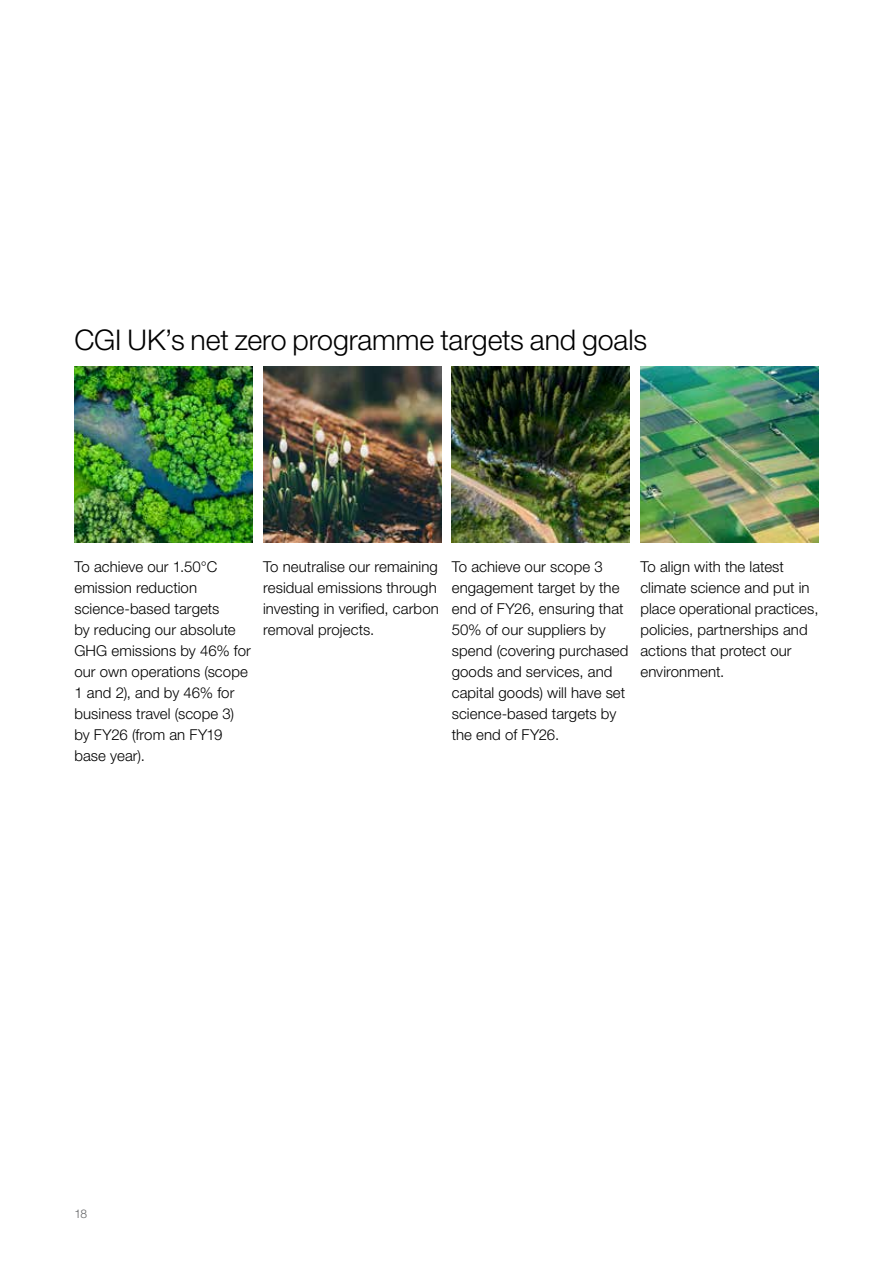
<style>
.page{position:relative;width:893px;height:1263px;background:#fff}
.page>*{position:absolute;margin:0;border:0;box-sizing:border-box;transform-origin:0 0}
.t1{font:300 28.5px "Helvetica Neue LT Pro";letter-spacing:-.005em;color:#000}
.t2{font:300 15px/21px "Helvetica Neue LT Pro";letter-spacing:.005em;color:#000}
.t3{font:300 12px "Helvetica Neue LT Pro";color:#636466}
</style>
<div class="page">
<img style="left:74px;top:367px;width:179px;height:175px">
<img style="left:263px;top:367px;width:178px;height:175px">
<img style="left:452px;top:367px;width:178px;height:175px">
<img style="left:640px;top:367px;width:179px;height:175px">
<h1 class="t1" style="left:74px;top:322px;width:574px">CGI UK’s net zero programme targets and goals</h1>
<p class="t2" style="left:74px;top:556px;width:178px">To achieve our 1.50°C emission reduction science-based targets<br>by reducing our absolute<br>GHG emissions by 46% for our own operations (scope<br>1 and 2), and by 46% for business travel (scope 3) by FY26 (from an FY19 base year).</p>
<p class="t2" style="left:263px;top:556px;width:177px">To neutralise our remaining residual emissions through investing in verified, carbon removal projects.</p>
<p class="t2" style="left:452px;top:556px;width:178px">To achieve our scope 3 engagement target by the end of FY26, ensuring that<br>50% of our suppliers by spend (covering purchased goods and services, and capital goods) will have set science-based targets by the end of FY26.</p>
<p class="t2" style="left:640px;top:556px;width:180px">To align with the latest climate science and put in place operational practices, policies, partnerships and actions that protect our environment.</p>
<p class="t3" style="left:74px;top:1207px;width:14px">18</p>
</div>
